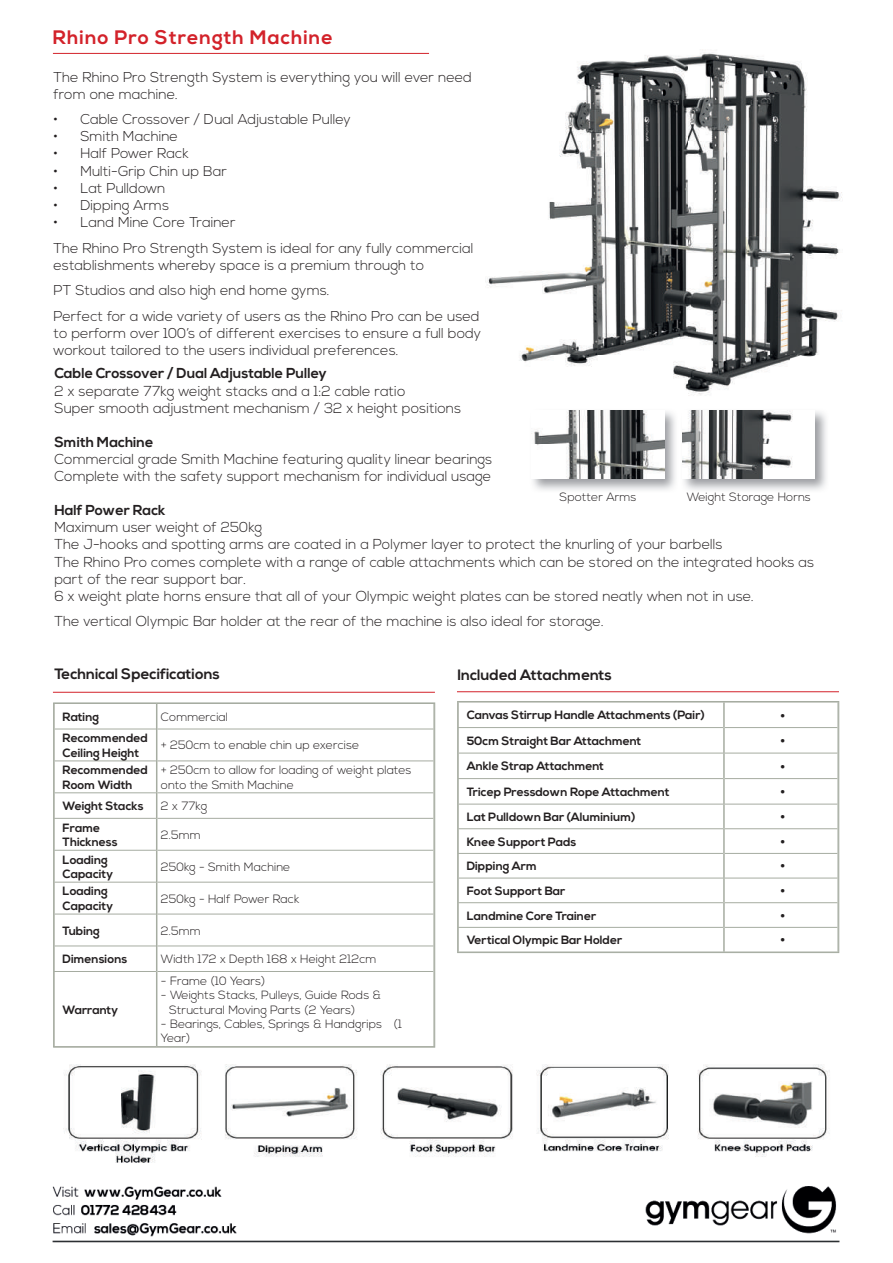
<style>
.page{position:relative;width:893px;height:1263px;background:#fff}
.page>*{position:absolute;margin:0;border:0;box-sizing:border-box;transform-origin:0 0}
.t1{font:700 19.5px "Nexa";letter-spacing:.05em;color:#d3222a}
.t2{font:300 18px "Nexa";color:#231f20}
.t3{font:700 15px "Nexa";color:#231f20}
.t4{font:300 14.4px/17.1px "Nexa";color:#231f20}
.t5{font:700 14.4px "Nexa";color:#231f20}
.t6{font:300 14.25px/25.7px "Nexa";color:#231f20}
.t7{font:700 12px/14.4px "Nexa";color:#231f20}
.t8{font:300 12px/14.4px "Nexa";color:#231f20}
.t9{font:300 11.85px "Nexa";color:#231f20}
.s1{font-size:12px}
.s2{color:#fff}
</style>
<div class="page">
<img style="left:52px;top:1186px;width:788px;height:57px">
<hr style="left:53px;top:692px;width:382px;height:1px;background:#d3222a">
<hr style="left:54px;top:729px;width:102px;height:1px;background:#a6aca1">
<hr style="left:157px;top:729px;width:276px;height:1px;background:#a6aca1">
<hr style="left:54px;top:760px;width:102px;height:1px;background:#a6aca1">
<hr style="left:157px;top:760px;width:276px;height:1px;background:#a6aca1">
<hr style="left:54px;top:792px;width:102px;height:1px;background:#a6aca1">
<hr style="left:157px;top:792px;width:276px;height:1px;background:#a6aca1">
<hr style="left:54px;top:818px;width:102px;height:1px;background:#a6aca1">
<hr style="left:157px;top:818px;width:276px;height:1px;background:#a6aca1">
<hr style="left:54px;top:850px;width:102px;height:1px;background:#a6aca1">
<hr style="left:157px;top:850px;width:276px;height:1px;background:#a6aca1">
<hr style="left:54px;top:882px;width:102px;height:1px;background:#a6aca1">
<hr style="left:157px;top:882px;width:276px;height:1px;background:#a6aca1">
<hr style="left:54px;top:914px;width:102px;height:1px;background:#a6aca1">
<hr style="left:157px;top:914px;width:276px;height:1px;background:#a6aca1">
<hr style="left:54px;top:945px;width:102px;height:1px;background:#a6aca1">
<hr style="left:157px;top:945px;width:276px;height:1px;background:#a6aca1">
<hr style="left:54px;top:971px;width:102px;height:1px;background:#a6aca1">
<hr style="left:157px;top:971px;width:276px;height:1px;background:#a6aca1">
<svg style="left:156px;top:705px;width:1px;height:24px"></svg>
<hr style="left:156px;top:729px;width:1px;height:32px;background:#a6aca1">
<hr style="left:156px;top:761px;width:1px;height:32px;background:#a6aca1">
<svg style="left:156px;top:793px;width:1px;height:25px"></svg>
<hr style="left:156px;top:818px;width:1px;height:32px;background:#a6aca1">
<hr style="left:156px;top:850px;width:1px;height:32px;background:#a6aca1">
<hr style="left:156px;top:882px;width:1px;height:32px;background:#a6aca1">
<hr style="left:156px;top:914px;width:1px;height:32px;background:#a6aca1">
<svg style="left:156px;top:946px;width:1px;height:25px"></svg>
<hr style="left:156px;top:971px;width:1px;height:75px;background:#a6aca1">
<div style="left:53px;top:703px;width:382px;height:344px;border:1px solid #a6aca1"></div>
<hr style="left:457px;top:691px;width:382px;height:1px;background:#d3222a">
<hr style="left:458px;top:727px;width:265px;height:1px;background:#a6aca1">
<hr style="left:725px;top:727px;width:112px;height:1px;background:#a6aca1">
<hr style="left:458px;top:753px;width:265px;height:1px;background:#a6aca1">
<hr style="left:725px;top:753px;width:112px;height:1px;background:#a6aca1">
<hr style="left:458px;top:778px;width:265px;height:1px;background:#a6aca1">
<hr style="left:725px;top:778px;width:112px;height:1px;background:#a6aca1">
<hr style="left:458px;top:804px;width:265px;height:1px;background:#a6aca1">
<hr style="left:725px;top:804px;width:112px;height:1px;background:#a6aca1">
<hr style="left:458px;top:828px;width:265px;height:1px;background:#a6aca1">
<hr style="left:725px;top:828px;width:112px;height:1px;background:#a6aca1">
<hr style="left:458px;top:853px;width:265px;height:1px;background:#a6aca1">
<hr style="left:725px;top:853px;width:112px;height:1px;background:#a6aca1">
<hr style="left:458px;top:878px;width:265px;height:1px;background:#a6aca1">
<hr style="left:725px;top:878px;width:112px;height:1px;background:#a6aca1">
<hr style="left:458px;top:902px;width:265px;height:1px;background:#a6aca1">
<hr style="left:725px;top:902px;width:112px;height:1px;background:#a6aca1">
<hr style="left:458px;top:927px;width:265px;height:1px;background:#a6aca1">
<hr style="left:725px;top:927px;width:112px;height:1px;background:#a6aca1">
<hr style="left:723px;top:702px;width:2px;height:25px;background:#a6aca1">
<hr style="left:723px;top:727px;width:2px;height:26px;background:#a6aca1">
<hr style="left:723px;top:753px;width:2px;height:25px;background:#a6aca1">
<hr style="left:723px;top:778px;width:2px;height:26px;background:#a6aca1">
<hr style="left:723px;top:804px;width:2px;height:25px;background:#a6aca1">
<hr style="left:723px;top:829px;width:2px;height:24px;background:#a6aca1">
<hr style="left:723px;top:853px;width:2px;height:25px;background:#a6aca1">
<hr style="left:723px;top:878px;width:2px;height:25px;background:#a6aca1">
<hr style="left:723px;top:903px;width:2px;height:24px;background:#a6aca1">
<hr style="left:723px;top:927px;width:2px;height:25px;background:#a6aca1">
<div style="left:457px;top:701px;width:382px;height:252px;border:1px solid #a6aca1"></div>
<img style="left:63px;top:1064px;width:767px;height:99px">
<img style="left:485px;top:49px;width:357px;height:347px">
<hr style="left:53px;top:53px;width:376px;height:1px;background:#d3222a">
<img style="left:531px;top:411px;width:295px;height:79px">
<img style="left:532px;top:410px;width:132px;height:68px">
<img style="left:683px;top:410px;width:132px;height:68px">
<h1 class="t1" style="left:53px;top:26px;width:281px">Rhino Pro Strength Machine</h1>
<p class="t6" style="left:53px;top:69px;width:420px;line-height:17.1px">The Rhino Pro Strength System is everything you will ever need from one machine.</p>
<p class="t6" style="left:53px;top:107px;width:299px">• Cable Crossover / Dual Adjustable Pulley</p>
<p class="t6" style="left:53px;top:124px;width:126px">• Smith Machine</p>
<p class="t6" style="left:53px;top:141px;width:137px">• Half Power Rack</p>
<p class="t6" style="left:53px;top:158px;width:175px">• Multi-Grip Chin up Bar</p>
<p class="t6" style="left:53px;top:176px;width:113px">• Lat Pulldown</p>
<p class="t6" style="left:53px;top:193px;width:117px">• Dipping Arms</p>
<p class="t6" style="left:53px;top:210px;width:422px">• Land Mine Core Trainer<br>The Rhino Pro Strength System is ideal for any fully commercial</p>
<p class="t6" style="left:53px;top:252px;width:428px">establishments whereby space is a premium through to<br>PT Studios and also high end home gyms.<br>Perfect for a wide variety of users as the Rhino Pro can be used</p>
<p class="t6" style="left:53px;top:325px;width:429px;line-height:17.1px">to perform over 100’s of different exercises to ensure a full body workout tailored to the users individual preferences.</p>
<p class="t5" style="left:54px;top:365px;width:274px">Cable Crossover / Dual Adjustable Pulley</p>
<p class="t4" style="left:54px;top:383px;width:408px">2 x separate 77kg weight stacks and a 1:2 cable ratio<br>Super smooth adjustment mechanism / 32 x height positions</p>
<p class="t5" style="left:54px;top:434px;width:100px">Smith Machine</p>
<p class="t4" style="left:54px;top:451px;width:439px">Commercial grade Smith Machine featuring quality linear bearings<br>Complete with the safety support mechanism for individual usage</p>
<p class="t5" style="left:54px;top:502px;width:113px">Half Power Rack</p>
<p class="t4" style="left:54px;top:519px;width:761px">Maximum user weight of 250kg<br>The J-hooks and spotting arms are coated in a Polymer layer to protect the knurling of your barbells<br>The Rhino Pro comes complete with a range of cable attachments which can be stored on the integrated hooks as part of the rear support bar.<br>6 x weight plate horns ensure that all of your Olympic weight plates can be stored neatly when not in use.</p>
<p class="t4" style="left:54px;top:613px;width:551px">The vertical Olympic Bar holder at the rear of the machine is also ideal for storage.</p>
<p class="t8" style="left:560px;top:490px;width:78px">Spotter Arms</p>
<p class="t8" style="left:687px;top:490px;width:126px">Weight Storage Horns</p>
<p class="t3" style="left:54px;top:665px;width:167px">Technical Specifications</p>
<p class="t7" style="left:63px;top:710px;width:38px">Rating</p>
<p class="t8" style="left:161px;top:710px;width:69px">Commercial</p>
<p class="t7" style="left:63px;top:731px;width:87px">Recommended<br>Ceiling Height</p>
<p class="t8" style="left:161px;top:739px;width:200px">+ 250cm to enable chin up exercise</p>
<p class="t7" style="left:63px;top:763px;width:87px">Recommended<br>Room Width</p>
<p class="t8" style="left:161px;top:763px;width:252px">+ 250cm to allow for loading of weight plates onto the Smith Machine</p>
<p class="t7" style="left:63px;top:799px;width:82px">Weight Stacks</p>
<p class="t8" style="left:161px;top:799px;width:48px">2 x 77kg</p>
<p class="t7" style="left:63px;top:821px;width:56px">Frame<br>Thickness</p>
<p class="t8" style="left:161px;top:828px;width:41px">2.5mm</p>
<p class="t7" style="left:63px;top:853px;width:52px">Loading<br>Capacity</p>
<p class="t8" style="left:161px;top:860px;width:131px">250kg - Smith Machine</p>
<p class="t7" style="left:63px;top:884px;width:52px">Loading<br>Capacity</p>
<p class="t8" style="left:161px;top:892px;width:140px">250kg - Half Power Rack</p>
<p class="t7" style="left:63px;top:924px;width:39px">Tubing</p>
<p class="t8" style="left:161px;top:924px;width:41px">2.5mm</p>
<p class="t7" style="left:63px;top:952px;width:66px">Dimensions</p>
<p class="t8" style="left:161px;top:952px;width:217px">Width 172 x Depth 168 x Height 212cm</p>
<p class="t7" style="left:63px;top:1003px;width:57px">Warranty</p>
<p class="t8" style="left:161px;top:974px;width:106px">- Frame (10 Years)</p>
<p class="t9" style="left:161px;top:988px;width:222px">- Weights Stacks, Pulleys, Guide Rods <span class="s1">&amp;</span></p>
<p class="t8" style="left:161px;top:1003px;width:196px"><span class="s2">V</span>Structural Moving Parts (2 Years)</p>
<p class="t8" style="left:161px;top:1017px;width:243px">- Bearings, Cables, Springs &amp; Handgrips <span class="s2">V</span>(1<br>Year)</p>
<p class="t3" style="left:457px;top:666px;width:156px">Included Attachments</p>
<p class="t7" style="left:467px;top:708px;width:240px">Canvas Stirrup Handle Attachments (Pair)</p>
<p class="t2" style="left:780px;top:705px;width:7px">•</p>
<p class="t7" style="left:467px;top:734px;width:176px">50cm Straight Bar Attachment</p>
<p class="t2" style="left:780px;top:730px;width:7px">•</p>
<p class="t7" style="left:467px;top:759px;width:139px">Ankle Strap Attachment</p>
<p class="t2" style="left:780px;top:756px;width:7px">•</p>
<p class="t7" style="left:467px;top:785px;width:204px">Tricep Pressdown Rope Attachment</p>
<p class="t2" style="left:780px;top:781px;width:7px">•</p>
<p class="t7" style="left:467px;top:810px;width:170px">Lat Pulldown Bar (Aluminium)</p>
<p class="t2" style="left:780px;top:807px;width:7px">•</p>
<p class="t7" style="left:467px;top:835px;width:111px">Knee Support Pads</p>
<p class="t2" style="left:780px;top:831px;width:7px">•</p>
<p class="t7" style="left:467px;top:859px;width:72px">Dipping Arm</p>
<p class="t2" style="left:780px;top:856px;width:7px">•</p>
<p class="t7" style="left:467px;top:884px;width:100px">Foot Support Bar</p>
<p class="t2" style="left:780px;top:881px;width:7px">•</p>
<p class="t7" style="left:467px;top:909px;width:131px">Landmine Core Trainer</p>
<p class="t2" style="left:780px;top:905px;width:7px">•</p>
<p class="t7" style="left:467px;top:933px;width:157px">Vertical Olympic Bar Holder</p>
<p class="t2" style="left:780px;top:930px;width:7px">•</p>
</div>
